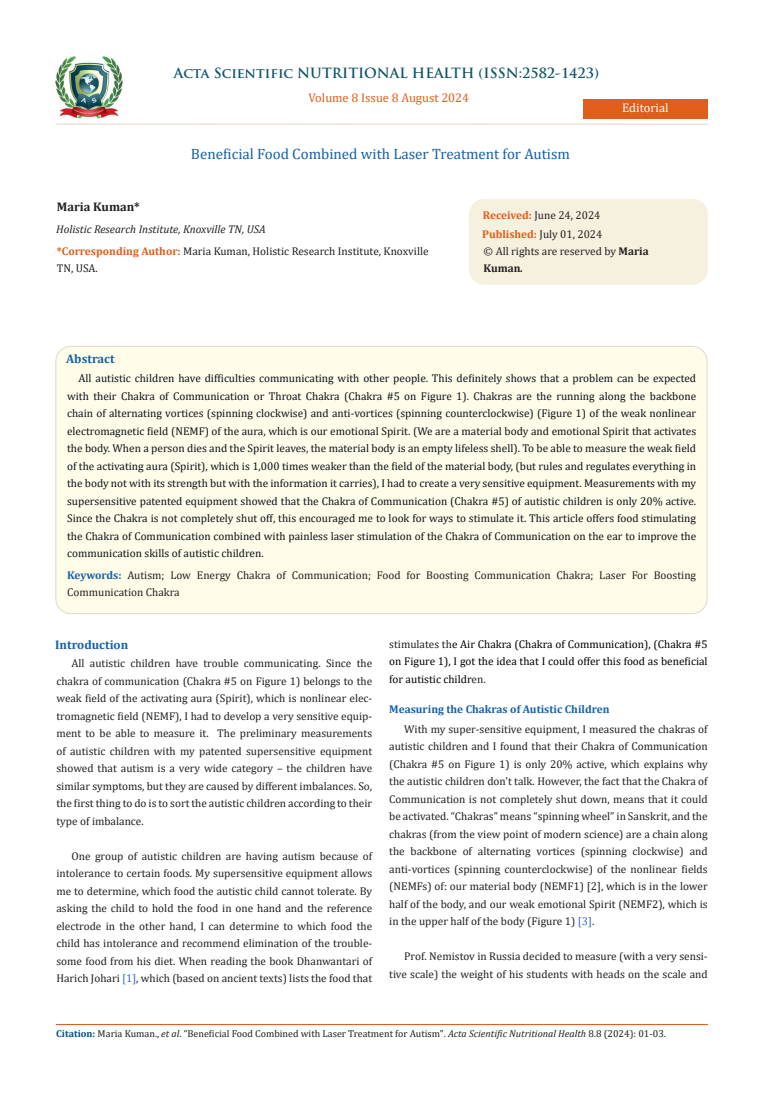
<style>
.page{position:relative;width:764px;height:1110px;background:#fff}
.page>*{position:absolute;margin:0;border:0;box-sizing:border-box;transform-origin:0 0}
.t1{font:15px "Cambria";color:#1560a6}
.t2{font:700 13.75px "Trajan Pro";color:#0e546a}
.t3{font:12.5px "Cambria";color:#e05d1a}
.No_Spacing{font:700 12.5px "Cambria";color:#1560a6}
.t4{font:700 12.5px "Cambria";color:#231f20}
.t5{font:12.5px "Cambria";color:#fff}
.No_Spacing-2{font:11.25px/17.5px "Cambria";color:#231f20}
.No_Spacing-3{font:11.25px/17.5px "Cambria";color:#0e101a;text-align:justify}
.t6{font:11.25px/17.5px "Cambria";color:#000;text-align:justify}
.t7{font:italic 11.25px "Cambria";color:#231f20}
.List_Paragraph{font:700 11.25px "Cambria";color:#1560a6}
.t8{font:10px "Cambria";color:#231f20}
.s1{font-weight:700;color:#e05d1a}
.s2{font-weight:700}
.s3{font-weight:700;font-style:italic}
.s4{font-weight:700;color:#1560a6}
.s5{color:#36c}
.s6{color:#231f20}
.s7{font-weight:700;color:#035089}
.s8{font-style:italic}
</style>
<div class="page">
<img style="left:56px;top:57px;width:66px;height:61px">
<div style="left:583px;top:99px;width:124px;height:20px;background:#e05d1a"></div>
<div style="left:469px;top:199px;width:238px;height:85px;background:#f6f0df;border-radius:15px"></div>
<div style="left:469px;top:199px;width:239px;height:86px;border:1px solid #f6f0df;border-radius:15px"></div>
<div style="left:56px;top:346px;width:651px;height:268px;background:#fffde9;border-radius:15px"></div>
<div style="left:55px;top:346px;width:652px;height:268px;border:1px solid #e5dfce;border-radius:15px"></div>
<hr style="left:56px;top:1024px;width:651px;height:1px;background:#e05d1a">
<hr style="left:56px;top:123px;width:651px;height:2px;background:#e5dfce">
<p class="t2" style="left:174px;top:64px;width:427px">Acta Scientific NUTRITIONAL HEALTH (ISSN:2582-1423)</p>
<p class="t3" style="left:309px;top:91px;width:162px">Volume 8 Issue 8 August 2024</p>
<p class="t1" style="left:191px;top:145px;width:381px">Beneficial Food Combined with Laser Treatment for Autism</p>
<p class="t5" style="left:622px;top:100px;width:48px">Editorial</p>
<p class="t4" style="left:57px;top:198px;width:84px">Maria Kuman*</p>
<p class="t7" style="left:56px;top:221px;width:211px">Holistic Research Institute, Knoxville TN, USA</p>
<p class="No_Spacing-2" style="left:57px;top:242px;width:373px"><span class="s1">*Corresponding Author:</span> Maria Kuman, Holistic Research Institute, Knoxville<br>TN, USA.</p>
<p class="No_Spacing-2" style="left:483px;top:206px;width:119px"><span class="s1">Received:</span> June 24, 2024</p>
<p class="No_Spacing-2" style="left:482px;top:225px;width:122px"><span class="s1">Published:</span> July 01, 2024</p>
<p class="No_Spacing-2" style="left:483px;top:242px;width:167px">© All rights are reserved by <span class="s2">Maria<br>Kuman</span><span class="s3">.</span></p>
<p class="No_Spacing" style="left:66px;top:350px;width:50px">Abstract</p>
<p class="No_Spacing-3" style="left:67px;top:370px;width:630px;text-indent:11px">All autistic children have difficulties communicating with other people. This definitely shows that a problem can be expected with their Chakra of Communication or Throat Chakra (Chakra #5 on Figure 1). Chakras are the running along the backbone chain of alternating vortices (spinning clockwise) and anti-vortices (spinning counterclockwise) (Figure 1) of the weak nonlinear electromagnetic field (NEMF) of the aura, which is our emotional Spirit. (We are a material body and emotional Spirit that activates the body. When a person dies and the Spirit leaves, the material body is an empty lifeless shell). To be able to measure the weak field of the activating aura (Spirit), which is 1,000 times weaker than the field of the material body, (but rules and regulates everything in the body not with its strength but with the information it carries), I had to create a very sensitive equipment. Measurements with my supersensitive patented equipment showed that the Chakra of Communication (Chakra #5) of autistic children is only 20% active.<br>Since the Chakra is not completely shut off, this encouraged me to look for ways to stimulate it. This article offers food stimulating the Chakra of Communication combined with painless laser stimulation of the Chakra of Communication on the ear to improve the communication skills of autistic children.</p>
<p class="No_Spacing-2" style="left:67px;top:566px;width:630px"><span class="s4">Keywords:</span> Autism; Low Energy Chakra of Communication; Food for Boosting Communication Chakra; Laser For Boosting<br>Communication Chakra</p>
<p class="No_Spacing" style="left:55px;top:636px;width:75px">Introduction</p>
<p class="No_Spacing-2" style="left:56px;top:655px;width:317px;text-align:justify;text-indent:15px">All autistic children have trouble communicating. Since the chakra of communication (Chakra #5 on Figure 1) belongs to the weak field of the activating aura (Spirit), which is nonlinear elec&shy;tromagnetic field (NEMF), I had to develop a very sensitive equip&shy;ment to be able to measure it. The preliminary measurements of autistic children with my patented supersensitive equipment showed that autism is a very wide category – the children have similar symptoms, but they are caused by different imbalances. So, the first thing to do is to sort the autistic children according to their type of imbalance.</p>
<p class="No_Spacing-2" style="left:56px;top:847px;width:317px;text-align:justify;text-indent:15px">One group of autistic children are having autism because of intolerance to certain foods. My supersensitive equipment allows me to determine, which food the autistic child cannot tolerate. By asking the child to hold the food in one hand and the reference electrode in the other hand, I can determine to which food the child has intolerance and recommend elimination of the trouble&shy;some food from his diet. When reading the book Dhanwantari of Harich Johari <span class="s5">[1]</span>, which (based on ancient texts) lists the food that</p>
<p class="t6" style="left:389px;top:635px;width:320px"><span class="s6">stimulates th</span>e Air Chakra (Chakra of Communication), (Chakra #5 on Figure 1), I got the idea that I could offer this food as beneficial for autistic childr<span class="s6">en.</span></p>
<p class="List_Paragraph" style="left:389px;top:701px;width:222px">Measuring the Chakras of Autistic Children</p>
<p class="No_Spacing-2" style="left:389px;top:720px;width:320px;text-align:justify;text-indent:15px">With my super-sensitive equipment, I measured the chakras of autistic children and I found that their Chakra of Communication (Chakra #5 on Figure 1) is only 20% active, which explains why the autistic children don’t talk. However, the fact that the Chakra of Communication is not completely shut down, means that it could be activated. “Chakras” means “spinning wheel” in Sanskrit, and the chakras (from the view point of modern science) are a chain along the backbone of alternating vortices (spinning clockwise) and anti-vortices (spinning counterclockwise) of the nonlinear fields (NEMFs) of: our material body (NEMF1) [2], which is in the lower half of the body, and our weak emotional Spirit (NEMF2), which is in the upper half of the body (Figure 1) <span class="s5">[3]</span>.</p>
<p class="No_Spacing-2" style="left:389px;top:948px;width:320px;text-align:right">Prof. Nemistov in Russia decided to measure (with a very sensi&shy;tive scale) the weight of his students with heads on the scale and</p>
<p class="t8" style="left:56px;top:1028px;width:611px"><span class="s7">Citation:</span> Maria Kuman., <span class="s8">et al</span>. “Beneficial Food Combined with Laser Treatment for Autism". <span class="s8">Acta Scientific Nutritional Health</span> 8.8 (2024): 01-03.</p>
</div>
